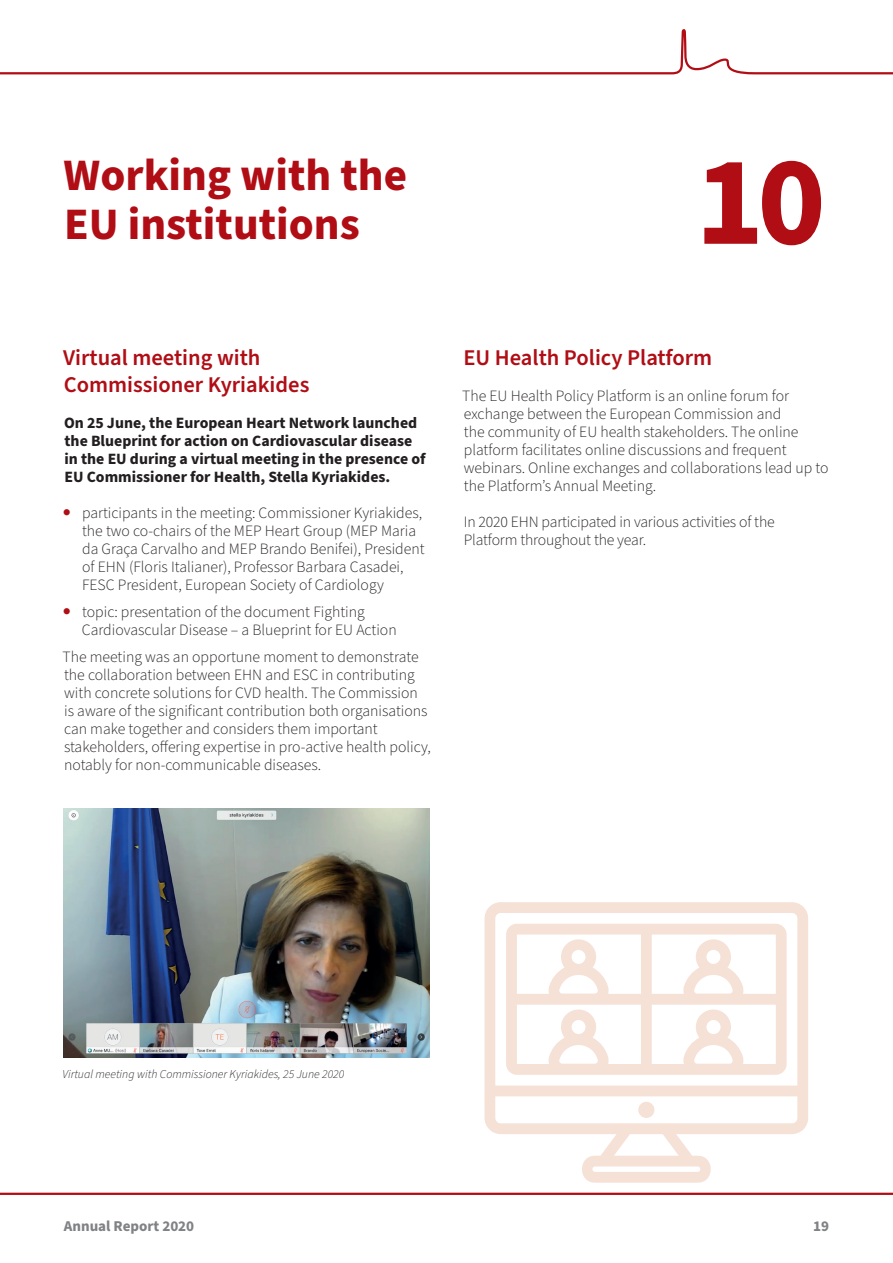
<style>
.page{position:relative;width:893px;height:1263px;background:#fff}
.page>*{position:absolute;margin:0;border:0;box-sizing:border-box;transform-origin:0 0}
.t1{font:700 128.1px "Source Sans Pro";color:#b00d15}
.t2{font:700 45px/49.5px "Source Sans Pro";color:#b00d15}
.t3{font:600 22.5px/27px "Source Sans Pro";color:#b00d15}
.t4{font:300 15.75px/18px "Source Sans Pro";color:#231f20}
.t5{font:700 15.75px/18px "Source Sans Pro";color:#231f20}
.t6{font:700 15px "Source Sans Pro";color:#808285}
.t7{font:italic 300 12px "Source Sans Pro";color:#231f20}
</style>
<div class="page">
<hr style="left:0;top:1193px;width:893px;height:2px;background:#b00d15">
<svg style="left:0;top:30px;width:893px;height:45px"></svg>
<svg style="left:484px;top:902px;width:324px;height:281px"></svg>
<img style="left:64px;top:808px;width:365px;height:249px">
<h2 class="t2" style="left:64px;top:151px;width:345px">Working with the<br>EU institutions</h2>
<h1 class="t1" style="left:696px;top:114px;width:131px">10</h1>
<h3 class="t3" style="left:63px;top:345px;width:248px">Virtual meeting with<br>Commissioner Kyriakides</h3>
<p class="t5" style="left:64px;top:414px;width:363px">On 25 June, the European Heart Network launched the Blueprint for action on Cardiovascular disease in the EU during a virtual meeting in the presence of EU Commissioner for Health, Stella Kyriakides.</p>
<p class="t4" style="left:82px;top:504px;width:344px">participants in the meeting: Commissioner Kyriakides, the two co-chairs of the MEP Heart Group (MEP Maria da Graça Carvalho and MEP Brando Benifei), President of EHN (Floris Italianer), Professor Barbara Casadei, FESC President, European Society of Cardiology</p>
<p class="t4" style="left:82px;top:603px;width:316px">topic: presentation of the document Fighting<br>Cardiovascular Disease – a Blueprint for EU Action</p>
<p class="t4" style="left:62px;top:648px;width:370px">The meeting was an opportune moment to demonstrate the collaboration between EHN and ESC in contributing with concrete solutions for CVD health. The Commission<br>is aware of the significant contribution both organisations can make together and considers them important stakeholders, offering expertise in pro-active health policy, notably for non-communicable diseases.</p>
<h3 class="t3" style="left:463px;top:345px;width:250px">EU Health Policy Platform</h3>
<p class="t4" style="left:462px;top:387px;width:368px">The EU Health Policy Platform is an online forum for exchange between the European Commission and<br>the community of EU health stakeholders. The online platform facilitates online discussions and frequent webinars. Online exchanges and collaborations lead up to the Platform’s Annual Meeting.</p>
<p class="t4" style="left:464px;top:513px;width:312px">In 2020 EHN participated in various activities of the<br>Platform throughout the year.</p>
<p class="t7" style="left:63px;top:1066px;width:283px">Virtual meeting with Commissioner Kyriakides, 25 June 2020</p>
<p class="t6" style="left:64px;top:1215px;width:132px">Annual Report 2020</p>
<p class="t6" style="left:813px;top:1215px;width:17px">19</p>
</div>
